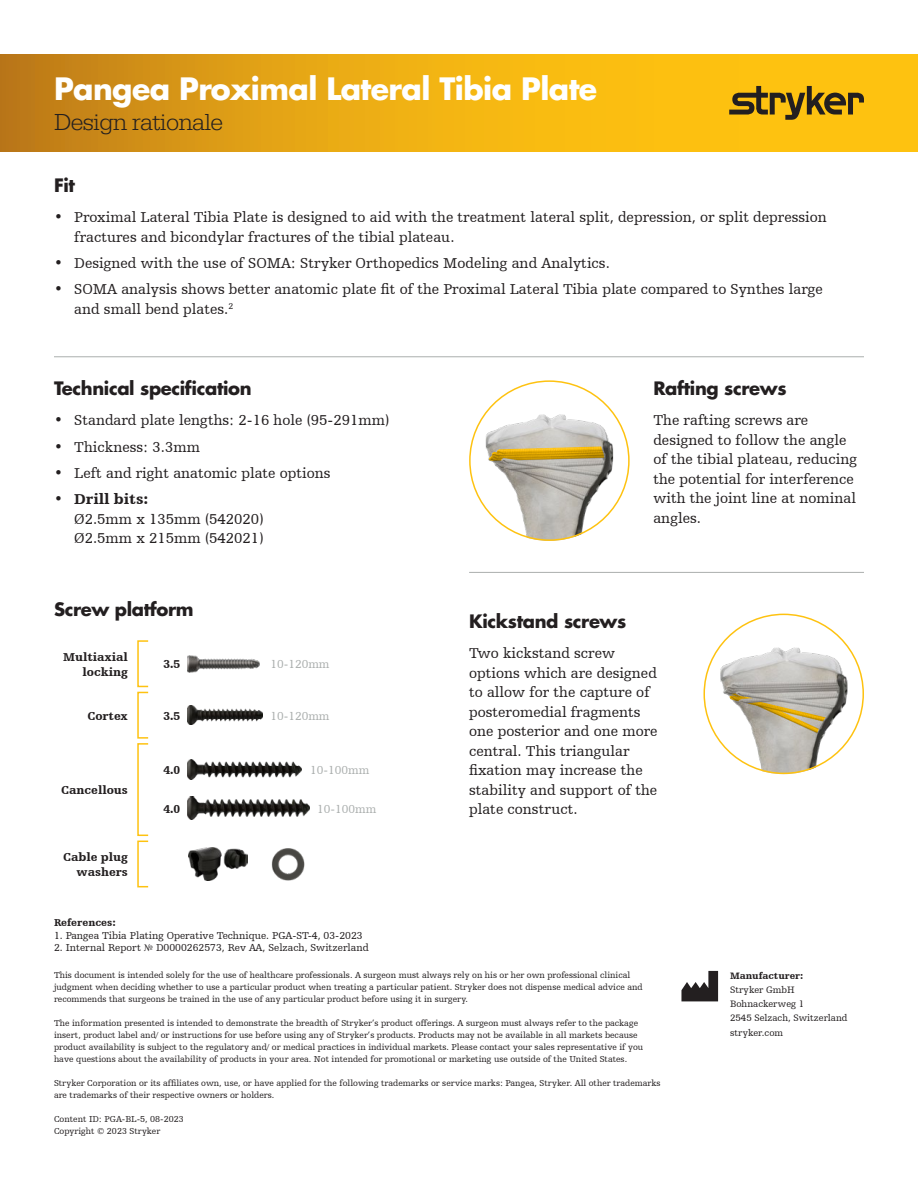
<style>
.page{position:relative;width:918px;height:1188px;background:#fff}
.page>*{position:absolute;margin:0;border:0;box-sizing:border-box;transform-origin:0 0}
.t1{font:700 30px "Futura Std";letter-spacing:-.02em;color:#fff}
.t2{font:300 24px "URW Egyptienne TOT";letter-spacing:-.02em;color:#231f20}
.t3{font:700 18px "Futura Std";letter-spacing:-.02em;color:#231f20}
.t4{font:15px/19.5px "Humanist Slabserif 712 BT";color:#231f20}
.t5{font:900 12px/14.4px "Humanist Slabserif 712 BT";color:#231f20;text-align:right}
.t6{font:12px "Humanist Slabserif 712 BT";color:#abafae}
.t7{font:10.5px "Humanist Slabserif 712 BT";color:#231f20}
.t8{font:900 10.5px "Humanist Slabserif 712 BT";color:#231f20}
.t9{font:9.75px "Humanist Slabserif 712 BT";color:#231f20}
.t10{font:900 9.75px "Humanist Slabserif 712 BT";color:#231f20}
.t11{font:9px/12px "Humanist Slabserif 712 BT";color:#231f20}
.s1{font-weight:900}
.s2{font-family:"Minion Pro"}
</style>
<div class="page">
<img style="left:486px;top:414px;width:127px;height:127px">
<img style="left:720px;top:648px;width:127px;height:126px">
<img style="left:188px;top:706px;width:75px;height:19px">
<svg style="left:0;top:54px;width:918px;height:98px;background:#eaab13"></svg>
<svg style="left:729px;top:86px;width:135px;height:34px;background:#aa8316"></svg>
<hr style="left:54px;top:356px;width:810px;height:1px;background:#abafae">
<hr style="left:469px;top:572px;width:395px;height:1px;background:#abafae">
<img style="left:189px;top:848px;width:59px;height:32px">
<div style="left:137px;top:640px;width:12px;height:47px;border:2px solid #fec210"></div>
<div style="left:137px;top:692px;width:12px;height:47px;border:2px solid #fec210"></div>
<div style="left:137px;top:841px;width:12px;height:46px;border:2px solid #fec210"></div>
<div style="left:137px;top:743px;width:12px;height:93px;border:2px solid #fec210"></div>
<img style="left:188px;top:655px;width:72px;height:17px">
<img style="left:188px;top:797px;width:122px;height:22px">
<img style="left:188px;top:759px;width:114px;height:21px">
<svg style="left:485px;top:446px;width:119px;height:15px;background:#cda73a"></svg>
<svg style="left:729px;top:694px;width:97px;height:39px;background:#c0b596"></svg>
<img style="left:271px;top:848px;width:34px;height:33px">
<svg style="left:681px;top:971px;width:37px;height:30px"></svg>
<p class="t1" style="left:54px;top:69px;width:545px">Pangea Proximal Lateral Tibia Plate</p>
<p class="t2" style="left:54px;top:108px;width:171px">Design rationale</p>
<p class="t3" style="left:54px;top:174px;width:22px">Fit</p>
<p class="t4" style="left:74px;top:207px;width:754px;text-indent:-20px">• Proximal Lateral Tibia Plate is designed to aid with the treatment lateral split, depression, or split depression fractures and bicondylar fractures of the tibial plateau.</p>
<p class="t4" style="left:54px;top:253px;width:557px">• Designed with the use of SOMA: Stryker Orthopedics Modeling and Analytics.</p>
<p class="t4" style="left:74px;top:279px;width:750px;text-indent:-20px">• SOMA analysis shows better anatomic plate fit of the Proximal Lateral Tibia plate compared to Synthes large and small bend plates.<sup>2</sup></p>
<p class="t3" style="left:54px;top:377px;width:199px">Technical specification</p>
<p class="t4" style="left:54px;top:410px;width:337px">• Standard plate lengths: 2-16 hole (95-291mm)</p>
<p class="t4" style="left:54px;top:437px;width:148px">• Thickness: 3.3mm</p>
<p class="t4" style="left:54px;top:463px;width:278px">• Left and right anatomic plate options</p>
<p class="t4" style="left:74px;top:489px;width:191px;text-indent:-20px"><span class="s1">• Drill bits:<br></span>Ø2.5mm x 135mm (542020)<br>Ø2.5mm x 215mm (542021)</p>
<p class="t3" style="left:54px;top:597px;width:141px">Screw platform</p>
<p class="t5" style="left:164px;top:657px;width:18px">3.5</p>
<p class="t6" style="left:270px;top:657px;width:61px">10-120mm</p>
<p class="t5" style="left:63px;top:650px;width:66px">Multiaxial</p>
<p class="t5" style="left:83px;top:664px;width:47px">locking</p>
<p class="t5" style="left:87px;top:708px;width:42px">Cortex</p>
<p class="t5" style="left:164px;top:708px;width:18px">3.5</p>
<p class="t6" style="left:270px;top:709px;width:61px">10-120mm</p>
<p class="t5" style="left:61px;top:783px;width:68px">Cancellous</p>
<p class="t5" style="left:63px;top:850px;width:66px">Cable plug washers</p>
<p class="t5" style="left:164px;top:763px;width:18px">4.0</p>
<p class="t5" style="left:164px;top:801px;width:18px">4.0</p>
<p class="t6" style="left:310px;top:763px;width:61px">10-100mm</p>
<p class="t6" style="left:317px;top:801px;width:61px">10-100mm</p>
<p class="t8" style="left:54px;top:916px;width:63px">References:</p>
<p class="t7" style="left:54px;top:929px;width:310px">1. Pangea Tibia Plating Operative Technique. PGA-ST-4, 03-2023</p>
<p class="t7" style="left:54px;top:941px;width:316px">2. Internal Report <span class="s2">№</span> D0000262573, Rev AA, Selzach, Switzerland</p>
<p class="t3" style="left:653px;top:377px;width:135px">Rafting screws</p>
<p class="t4" style="left:653px;top:410px;width:205px">The rafting screws are designed to follow the angle of the tibial plateau, reducing the potential for interference with the joint line at nominal angles.</p>
<p class="t3" style="left:469px;top:610px;width:159px">Kickstand screws</p>
<p class="t4" style="left:469px;top:644px;width:190px">Two kickstand screw options which are designed to allow for the capture of posteromedial fragments one posterior and one more central. This triangular fixation may increase the stability and support of the plate construct.</p>
<p class="t11" style="left:54px;top:969px;width:590px">This document is intended solely for the use of healthcare professionals. A surgeon must always rely on his or her own professional clinical judgment when deciding whether to use a particular product when treating a particular patient. Stryker does not dispense medical advice and recommends that surgeons be trained in the use of any particular product before using it in surgery.</p>
<p class="t11" style="left:54px;top:1017px;width:591px">The information presented is intended to demonstrate the breadth of Stryker’s product offerings. A surgeon must always refer to the package insert, product label and/ or instructions for use before using any of Stryker’s products. Products may not be available in all markets because product availability is subject to the regulatory and/ or medical practices in individual markets. Please contact your sales representative if you have questions about the availability of products in your area. Not intended for promotional or marketing use outside of the United States.</p>
<p class="t11" style="left:54px;top:1077px;width:608px">Stryker Corporation or its affiliates own, use, or have applied for the following trademarks or service marks: Pangea, Stryker. All other trademarks are trademarks of their respective owners or holders.</p>
<p class="t11" style="left:54px;top:1113px;width:131px">Content ID: PGA-BL-5, 08-2023</p>
<p class="t11" style="left:54px;top:1125px;width:108px">Copyright © 2023 Stryker</p>
<p class="t10" style="left:730px;top:969px;width:75px">Manufacturer:</p>
<p class="t9" style="left:730px;top:984px;width:66px">Stryker GmbH</p>
<p class="t9" style="left:730px;top:998px;width:76px">Bohnackerweg 1</p>
<p class="t9" style="left:730px;top:1012px;width:119px">2545 Selzach, Switzerland</p>
<p class="t9" style="left:730px;top:1026px;width:55px">stryker.com</p>
</div>
